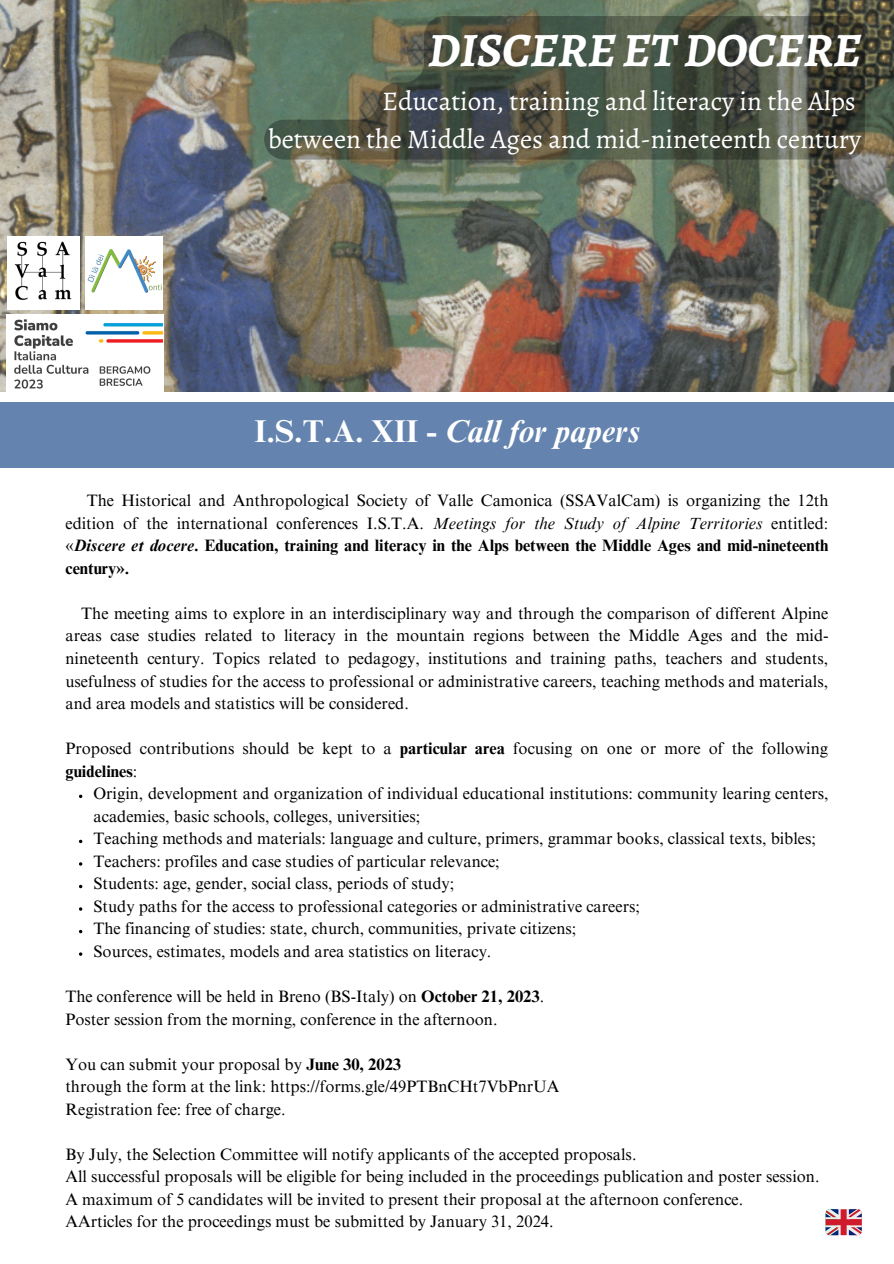
<style>
.page{position:relative;width:894px;height:1264px;background:#fff}
.page>*{position:absolute;margin:0;border:0;box-sizing:border-box;transform-origin:0 0}
.t1{font:italic 700 48px "Alegreya";color:#fff}
.t2{font:italic 700 31.5px "Times NRMT Pro";color:#fff}
.t3{font:27px/37.2px "Alegreya";color:#fff;text-align:right}
.t4{font:16.5px/22.5px "Times NRMT Pro";color:#000}
.s1{font-style:normal}
.s2{font-style:italic}
.s3{font-weight:700;font-style:italic}
.s4{font-weight:700}
</style>
<div class="page">
<div style="left:0;top:402px;width:893px;height:66px;background:#6484af"></div>
<img style="left:0;top:0;width:893px;height:391px">
<img style="left:8px;top:236px;width:72px;height:73px">
<div style="left:85px;top:236px;width:78px;height:73px;background:#fff"></div>
<img style="left:82px;top:241px;width:87px;height:53px">
<img style="left:6px;top:314px;width:157px;height:77px">
<svg style="left:264px;top:16px;width:600px;height:143px;background:#505848"></svg>
<svg style="left:825px;top:1209px;width:36px;height:26px"></svg>
<h1 class="t1" style="left:428px;top:18px;width:434px">DISCERE ETDOCERE</h1>
<h3 class="t3" style="left:268px;top:83px;width:594px">Education, training and literacy in the Alps<br>between the Middle Ages and mid-nineteenth century</h3>
<h2 class="t2" style="left:254px;top:419px;width:387px"><span class="s1">I.S.T.A. XII -</span> Call for papers</h2>
<p class="t4" style="left:65px;top:491px;width:764px;text-align:justify;text-indent:21px">The Historical and Anthropological Society of Valle Camonica (SSAValCam) is organizing the 12th edition of the international conferences I.S.T.A. <span class="s2">Meetings for the Study of Alpine Territories</span> entitled: «<span class="s3">Discere et docere</span><span class="s4">. Education, training and literacy in the Alps between the Middle Ages and mid-nineteenth century».</span></p>
<p class="t4" style="left:65px;top:604px;width:764px;text-align:justify;text-indent:16px">The meeting aims to explore in an interdisciplinary way and through the comparison of different Alpine areas case studies related to literacy in the mountain regions between the Middle Ages and the mid&shy;nineteenth century. Topics related to pedagogy, institutions and training paths, teachers and students, usefulness of studies for the access to professional or administrative careers, teaching methods and materials, and area models and statistics will be considered.</p>
<p class="t4" style="left:65px;top:739px;width:764px">Proposed contributions should be kept to a <span class="s4">particular area</span> focusing on one or more of the following <span class="s4">guidelines</span>:</p>
<p class="t4" style="left:93px;top:784px;width:736px">Origin, development and organization of individual educational institutions: community learing centers, academies, basic schools, colleges, universities;<br>Teaching methods and materials: language and culture, primers, grammar books, classical texts, bibles; Teachers: profiles and case studies of particular relevance;<br>Students: age, gender, social class, periods of study;<br>Study paths for the access to professional categories or administrative careers;<br>The financing of studies: state, church, communities, private citizens;<br>Sources, estimates, models and area statistics on literacy.</p>
<p class="t4" style="left:65px;top:987px;width:480px">The conference will be held in Breno (BS-Italy) on <span class="s4">October 21, 2023</span>.<br>Poster session from the morning, conference in the afternoon.</p>
<p class="t4" style="left:65px;top:1054px;width:495px">You can submit your proposal by <span class="s4">June 30, 2023<br></span>through the form at the link: https://forms.gle/49PTBnCHt7VbPnrUA<br>Registration fee: free of charge.</p>
<p class="t4" style="left:65px;top:1144px;width:755px">By July, the Selection Committee will notify applicants of the accepted proposals.<br>All successful proposals will be eligible for being included in the proceedings publication and poster session.<br>A maximum of 5 candidates will be invited to present their proposal at the afternoon conference.<br>AArticles for the proceedings must be submitted by January 31, 2024.</p>
</div>
